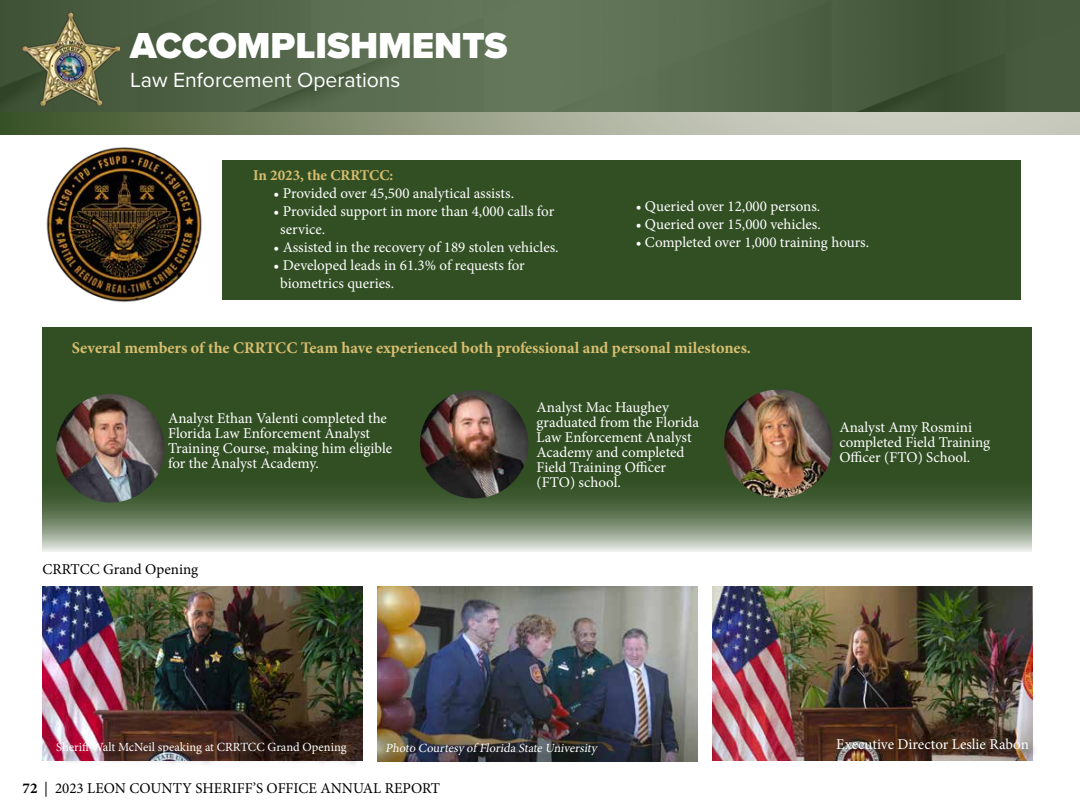
<style>
.page{position:relative;width:1080px;height:810px;background:#fff}
.page>*{position:absolute;margin:0;border:0;box-sizing:border-box;transform-origin:0 0}
.t1{font:900 37.5px "Proxima Nova";color:#fff}
.t2{font:21.25px "Proxima Nova";color:#fff}
.t3{font:700 16.25px "Minion Pro";color:#d9be6f}
.t4{font:15px/15px "Minion Pro";color:#fff}
.t5{font:15px "Minion Pro";color:#000}
.t6{font:700 15px "Minion Pro";color:#d9be6f}
.t7{font:12.5px "Minion Pro";color:#fff}
.s1{font-weight:700}
</style>
<div class="page">
<svg style="left:0;top:0;width:1080px;height:112px;background:#516448"></svg>
<svg style="left:0;top:112px;width:1080px;height:23px;background:#99a189"></svg>
<svg style="left:42px;top:327px;width:990px;height:225px;background:#49633d"></svg>
<img style="left:712px;top:586px;width:320px;height:174px">
<img style="left:378px;top:586px;width:320px;height:175px">
<img style="left:42px;top:586px;width:320px;height:174px">
<div style="left:222px;top:160px;width:799px;height:140px;background:#324f24"></div>
<img style="left:46px;top:147px;width:156px;height:155px">
<div style="left:835px;top:736px;width:204px;height:24px;background:#000;opacity:.5"></div>
<div style="left:58px;top:744px;width:303px;height:25px;background:#000;opacity:.5"></div>
<img style="left:56px;top:394px;width:109px;height:108px;border-radius:54px">
<img style="left:420px;top:390px;width:108px;height:108px;border-radius:54px">
<img style="left:724px;top:390px;width:109px;height:108px;border-radius:54px">
<img style="left:22px;top:13px;width:97px;height:93px">
<h1 class="t1" style="left:130px;top:18px;width:379px">ACCOMPLISHMENTS</h1>
<h2 class="t2" style="left:130px;top:64px;width:272px">Law Enforcement Operations</h2>
<p class="t6" style="left:253px;top:165px;width:142px">In 2023, the CRRTCC:</p>
<p class="t4" style="left:273px;top:186px;width:242px">• Provided over 45,500 analytical assists.</p>
<p class="t4" style="left:280px;top:202px;width:276px;line-height:18px;text-indent:-7px">• Provided support in more than 4,000 calls for service.</p>
<p class="t4" style="left:273px;top:240px;width:287px">• Assisted in the recovery of 189 stolen vehicles.</p>
<p class="t4" style="left:280px;top:256px;width:246px;line-height:18px;text-indent:-7px">• Developed leads in 61.3% of requests for biometrics queries.</p>
<p class="t4" style="left:636px;top:198px;width:186px">• Queried over 12,000 persons.</p>
<p class="t4" style="left:636px;top:216px;width:187px">• Queried over 15,000 vehicles.</p>
<p class="t4" style="left:636px;top:234px;width:235px">• Completed over 1,000 training hours.</p>
<p class="t3" style="left:72px;top:336px;width:681px">Several members of the CRRTCC Team have experienced both professional and personal milestones.</p>
<p class="t4" style="left:168px;top:411px;width:226px">Analyst Ethan Valenti completed the Florida Law Enforcement Analyst Training Course, making him eligible for the Analyst Academy.</p>
<p class="t4" style="left:537px;top:400px;width:164px">Analyst Mac Haughey graduated from the Florida<br>Law Enforcement Analyst<br>Academy and completed<br>Field Training Officer (FTO) school.</p>
<p class="t5" style="left:42px;top:559px;width:157px">CRRTCC Grand Opening</p>
<p class="t4" style="left:839px;top:420px;width:152px">Analyst Amy Rosmini completed Field Training<br>Officer (FTO) School.</p>
<p class="t7" style="left:56px;top:739px;width:292px">Sheriff Walt McNeil speaking at CRRTCC Grand Opening</p>
<p class="t7" style="left:385px;top:739px;width:215px">Photo Courtesy of Florida State University</p>
<p class="t4" style="left:836px;top:737px;width:194px">Executive Director Leslie Rabon</p>
<p class="t5" style="left:22px;top:778px;width:419px"><span class="s1">72</span> | 2023 LEON COUNTY SHERIFF’S OFFICE ANNUAL REPORT</p>
</div>
